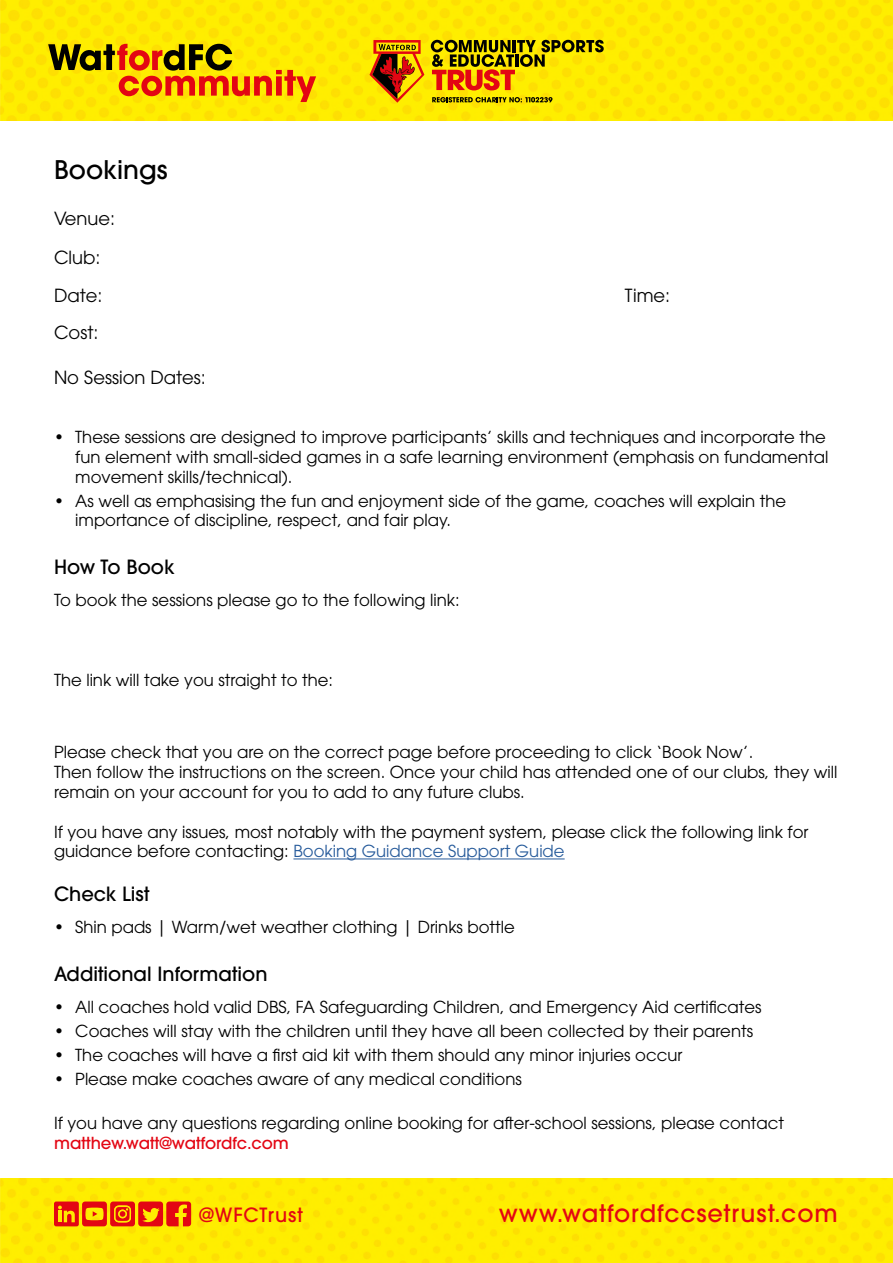
<style>
.page{position:relative;width:893px;height:1263px;background:#fff}
.page>*{position:absolute;margin:0;border:0;box-sizing:border-box;transform-origin:0 0}
.t1{font:500 25.5px "ITC Avant Garde Pro";color:#000}
.t2{font:500 24px "ITC Avant Garde Pro";letter-spacing:.04em;color:#e30613}
.t3{font:500 19.5px "ITC Avant Garde Pro";color:#000}
.t4{font:500 19.5px "ITC Avant Garde Pro";letter-spacing:.04em;color:#e30613}
.t5{font:18px/38.2px "ITC Avant Garde Pro";color:#000}
.t6{font:16.5px/19.8px "ITC Avant Garde Pro";color:#000}
.t7{font:500 16.5px "ITC Avant Garde Pro";color:#e30613}
.s1{color:#275b9b}
</style>
<div class="page">
<img style="left:0;top:0;width:893px;height:1263px">
<svg style="left:431px;top:40px;width:173px;height:50px;background:#c29a02"></svg>
<svg style="left:432px;top:97px;width:120px;height:5px"></svg>
<svg style="left:369px;top:40px;width:55px;height:63px;background:#c47c05"></svg>
<div style="left:0;top:121px;width:893px;height:1057px;background:#fff"></div>
<svg style="left:48px;top:44px;width:268px;height:58px;background:#d9a104"></svg>
<hr style="left:293px;top:858px;width:272px;height:1px;background:#275b9b">
<div style="left:54px;top:1201px;width:25px;height:25px;background:#e30613;border-radius:2px"></div>
<svg style="left:58px;top:1205px;width:17px;height:17px"></svg>
<hr style="left:58px;top:1211px;width:4px;height:11px;background:#ffe900">
<svg style="left:82px;top:1201px;width:109px;height:25px;background:#ec540c"></svg>
<h1 class="t1" style="left:54px;top:154px;width:115px">Bookings</h1>
<p class="t5" style="left:54px;top:199px;width:63px">Venue:<br>Club:<br>Date:</p>
<p class="t5" style="left:54px;top:313px;width:46px">Cost:</p>
<p class="t5" style="left:54px;top:358px;width:153px">No Session Dates:</p>
<p class="t5" style="left:625px;top:276px;width:47px">Time:</p>
<p class="t6" style="left:75px;top:427px;width:755px;text-indent:-21px">• These sessions are designed to improve participants’ skills and techniques and incorporate the fun element with small-sided games in a safe learning environment (emphasis on fundamental movement skills/technical).</p>
<p class="t6" style="left:75px;top:490px;width:712px;text-indent:-21px">• As well as emphasising the fun and enjoyment side of the game, coaches will explain the importance of discipline, respect, and fair play.</p>
<p class="t3" style="left:54px;top:554px;width:122px">How To Book</p>
<p class="t6" style="left:54px;top:590px;width:407px">To book the sessions please go to the following link:</p>
<p class="t6" style="left:54px;top:669px;width:281px">The link will take you straight to the:</p>
<p class="t6" style="left:54px;top:742px;width:785px">Please check that you are on the correct page before proceeding to click ‘Book Now’.<br>Then follow the instructions on the screen. Once your child has attended one of our clubs, they will remain on your account for you to add to any future clubs.</p>
<p class="t6" style="left:54px;top:821px;width:756px">If you have any issues, most notably with the payment system, please click the following link for guidance before contacting: <span class="s1">Booking Guidance Support Guide</span></p>
<p class="t3" style="left:54px;top:881px;width:97px">Check List</p>
<p class="t6" style="left:54px;top:917px;width:462px">• Shin pads | Warm/wet weather clothing | Drinks bottle</p>
<p class="t3" style="left:54px;top:961px;width:215px">Additional Information</p>
<p class="t6" style="left:54px;top:997px;width:709px">• All coaches hold valid DBS, FA Safeguarding Children, and Emergency Aid certificates</p>
<p class="t6" style="left:54px;top:1021px;width:701px">• Coaches will stay with the children until they have all been collected by their parents</p>
<p class="t6" style="left:54px;top:1045px;width:630px">• The coaches will have a first aid kit with them should any minor injuries occur</p>
<p class="t6" style="left:54px;top:1069px;width:469px">• Please make coaches aware of any medical conditions</p>
<p class="t6" style="left:54px;top:1113px;width:732px">If you have any questions regarding online booking for after-school sessions, please contact</p>
<p class="t7" style="left:54px;top:1132px;width:236px">matthew.watt@watfordfc.com</p>
<p class="t4" style="left:199px;top:1202px;width:105px">@WFCTrust</p>
<h2 class="t2" style="left:499px;top:1197px;width:341px">www.watfordfccsetrust.com</h2>
</div>
